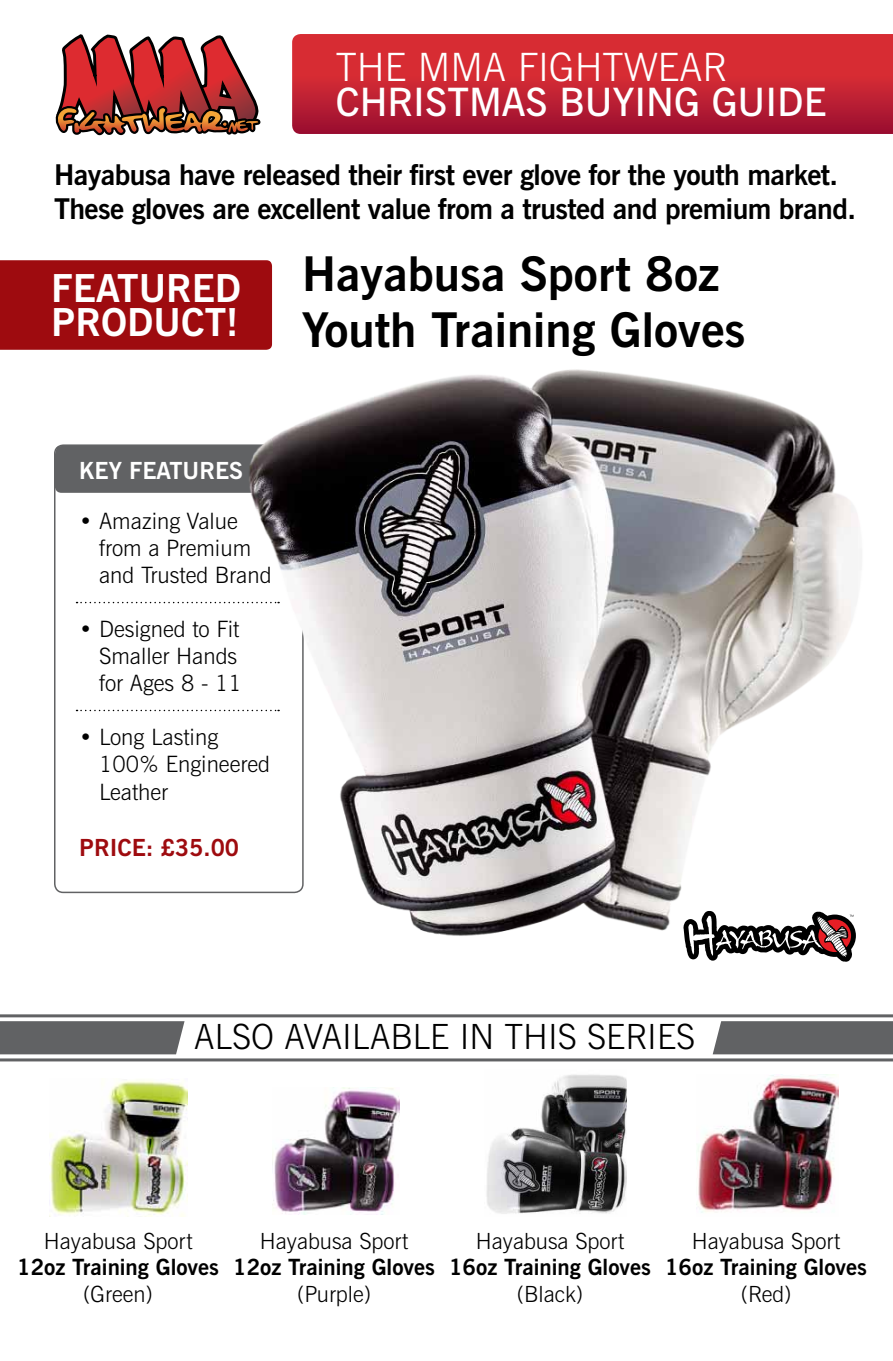
<style>
.page{position:relative;width:893px;height:1361px;background:#fff}
.page>*{position:absolute;margin:0;border:0;box-sizing:border-box;transform-origin:0 0}
.t1{font:700 47.7px/55.9px "News Gothic BT";color:#000}
.t2{font:600 39px "News Gothic BT";color:#fff}
.t3{font:300 39px "News Gothic BT";color:#fff}
.t4{font:700 38.4px/34px "News Gothic BT";color:#fff}
.t5{font:300 34.65px "News Gothic BT";color:#000}
.t6{font:700 28.5px/34.2px "News Gothic BT";letter-spacing:-.02em;color:#000}
.t7{font:700 23.55px "News Gothic BT";color:#9e0b0f}
.t8{font:700 23.55px "News Gothic BT";color:#fff}
.t9{font:300 22.5px/27px "News Gothic BT";color:#000}
.t10{font:300 22.35px "News Gothic BT";color:#000}
.t11{font:700 22.35px "News Gothic BT";color:#000}
</style>
<div class="page">
<svg style="left:686px;top:947px;width:167px;height:15px"></svg>
<img style="left:49px;top:1080px;width:138px;height:136px">
<img style="left:273px;top:1087px;width:127px;height:127px">
<img style="left:486px;top:1074px;width:140px;height:140px">
<img style="left:698px;top:1074px;width:141px;height:139px">
<div style="left:57px;top:447px;width:190px;height:46px;background:#616264"></div>
<div style="left:54px;top:444px;width:250px;height:449px;border:2px solid #616264;border-radius:9px"></div>
<svg style="left:77px;top:602px;width:167px;height:1px"></svg>
<svg style="left:77px;top:710px;width:167px;height:1px"></svg>
<svg style="left:0;top:1014px;width:893px;height:47px"></svg>
<img style="left:247px;top:369px;width:615px;height:578px">
<div style="left:0;top:260px;width:273px;height:90px;background:#9e0b0f"></div>
<svg style="left:292px;top:34px;width:601px;height:100px;background:#c42332"></svg>
<svg style="left:55px;top:34px;width:206px;height:101px"></svg>
<h2 class="t3" style="left:336px;top:44px;width:393px">THE MMA FIGHTWEAR</h2>
<h2 class="t2" style="left:336px;top:78px;width:492px">CHRISTMAS BUYING GUIDE</h2>
<p class="t6" style="left:54px;top:157px;width:803px">Hayabusa have released their first ever glove for the youth market.<br>These gloves are excellent value from a trusted and premium brand.</p>
<h3 class="t4" style="left:51px;top:271px;width:51px">FEATURED<br>PRODU</h3>
<h3 class="t4" style="left:181px;top:305px;width:59px">CT!</h3>
<h1 class="t1" style="left:302px;top:246px;width:445px">Hayabusa Sport 8oz<br>Youth Training Gloves</h1>
<p class="t8" style="left:79px;top:457px;width:79px">KEY FEATURE</p>
<p class="t8" style="left:229px;top:457px;width:15px">S</p>
<p class="t9" style="left:99px;top:507px;width:174px;text-indent:-20px">• Amazing Value from a Premium and Trusted Brand</p>
<p class="t9" style="left:99px;top:615px;width:144px;text-indent:-20px">• Designed to Fit<br>Smaller Hands for Ages 8 - 11</p>
<p class="t9" style="left:99px;top:723px;width:172px;line-height:27.6px;text-indent:-20px">• Long Lasting<br>100% Engineered<br>Leather</p>
<p class="t7" style="left:79px;top:833px;width:161px">PRICE: £35.00</p>
<p class="t5" style="left:194px;top:1016px;width:503px">ALSO AVAILABLE IN THIS SERIES</p>
<p class="t10" style="left:44px;top:1227px;width:150px">Hayabusa Sport</p>
<p class="t11" style="left:17px;top:1254px;width:203px">12oz Training Gloves</p>
<p class="t10" style="left:83px;top:1280px;width:71px">(Green)</p>
<p class="t10" style="left:260px;top:1227px;width:150px">Hayabusa Sport</p>
<p class="t11" style="left:233px;top:1254px;width:203px">12oz Training Gloves</p>
<p class="t10" style="left:297px;top:1280px;width:75px">(Purple)</p>
<p class="t10" style="left:476px;top:1227px;width:150px">Hayabusa Sport</p>
<p class="t11" style="left:449px;top:1254px;width:203px">16oz Training Gloves</p>
<p class="t10" style="left:517px;top:1280px;width:68px">(Black)</p>
<p class="t10" style="left:692px;top:1227px;width:150px">Hayabusa Sport</p>
<p class="t11" style="left:665px;top:1254px;width:203px">16oz Training Gloves</p>
<p class="t10" style="left:741px;top:1280px;width:52px">(Red)</p>
</div>
